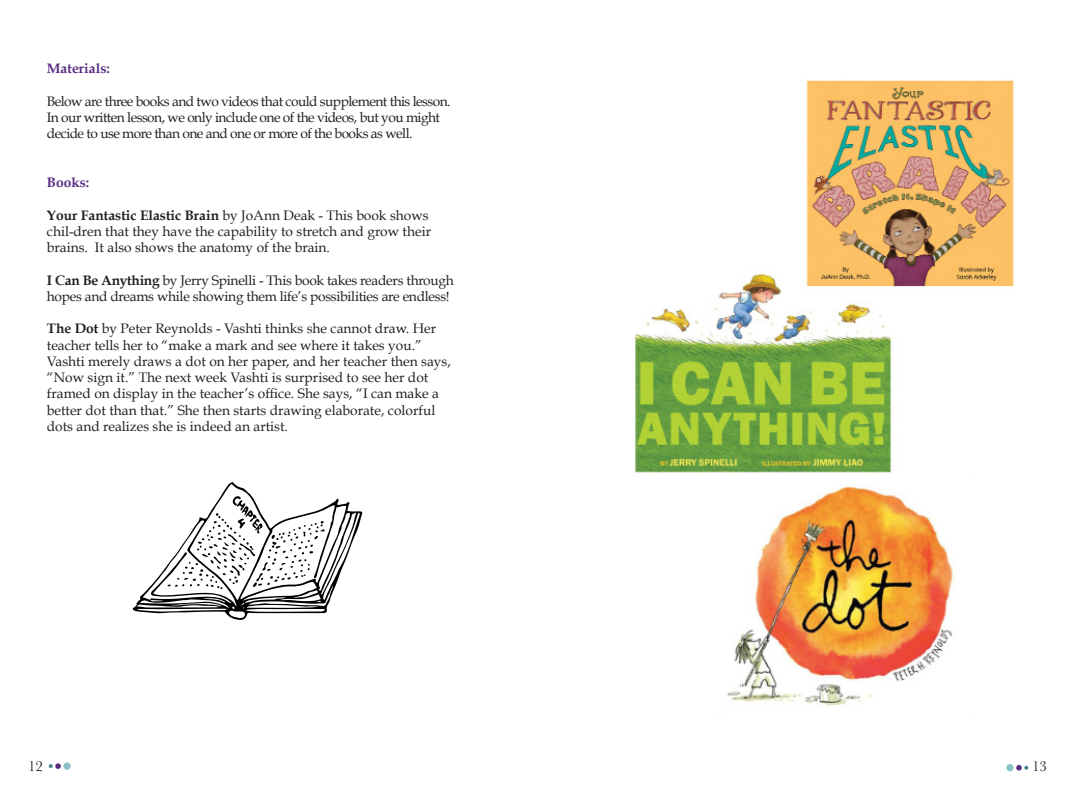
<style>
.page{position:relative;width:1080px;height:810px;background:#fff}
.page>*{position:absolute;margin:0;border:0;box-sizing:border-box;transform-origin:0 0}
.t1{font:15px "Baskerville";color:#231f20}
.t2{font:13.75px/16.2px "Book Antiqua";color:#231f20}
.t3{font:13.75px/16.2px "Book Antiqua";letter-spacing:-.04em;color:#231f20}
.t4{font:13.75px/16.2px "Book Antiqua";letter-spacing:-.02em;color:#231f20}
.t5{font:700 13.75px "Book Antiqua";color:#592b82}
.s1{font-weight:700}
</style>
<div class="page">
<svg style="left:1016px;top:765px;width:12px;height:6px"></svg>
<div style="left:1006px;top:764px;width:8px;height:7px;background:#8bc2c9;border-radius:50%"></div>
<svg style="left:49px;top:763px;width:12px;height:6px"></svg>
<div style="left:63px;top:762px;width:8px;height:8px;background:#8bc2c9;border-radius:50%"></div>
<img style="left:635px;top:80px;width:379px;height:627px">
<svg style="left:132px;top:482px;width:231px;height:138px"></svg>
<p class="t5" style="left:47px;top:61px;width:65px">Materials:</p>
<p class="t3" style="left:47px;top:93px;width:405px">Below are three books and two videos that could supplement this lesson.<br>In our written lesson, we only include one of the videos, but you might decide to use more than one and one or more of the books as well.</p>
<p class="t5" style="left:47px;top:174px;width:44px">Books:</p>
<p class="t2" style="left:47px;top:207px;width:386px"><span class="s1">Your Fantastic Elastic Brain</span> by JoAnn Deak - This book shows chil-dren that they have the capability to stretch and grow their brains. It also shows the anatomy of the brain.</p>
<p class="t4" style="left:47px;top:272px;width:409px"><span class="s1">I Can Be Anything</span> by Jerry Spinelli - This book takes readers through hopes and dreams while showing them life’s possibilities are endless!</p>
<p class="t2" style="left:47px;top:321px;width:405px"><span class="s1">The Dot</span> by Peter Reynolds - Vashti thinks she cannot draw. Her teacher tells her to “make a mark and see where it takes you.” Vashti merely draws a dot on her paper, and her teacher then says, “Now sign it.” The next week Vashti is surprised to see her dot framed on display in the teacher’s office. She says, “I can make a better dot than that.” She then starts drawing elaborate, colorful dots and realizes she is indeed an artist.</p>
<p class="t1" style="left:28px;top:757px;width:16px">12</p>
<p class="t1" style="left:1032px;top:757px;width:16px">13</p>
</div>
